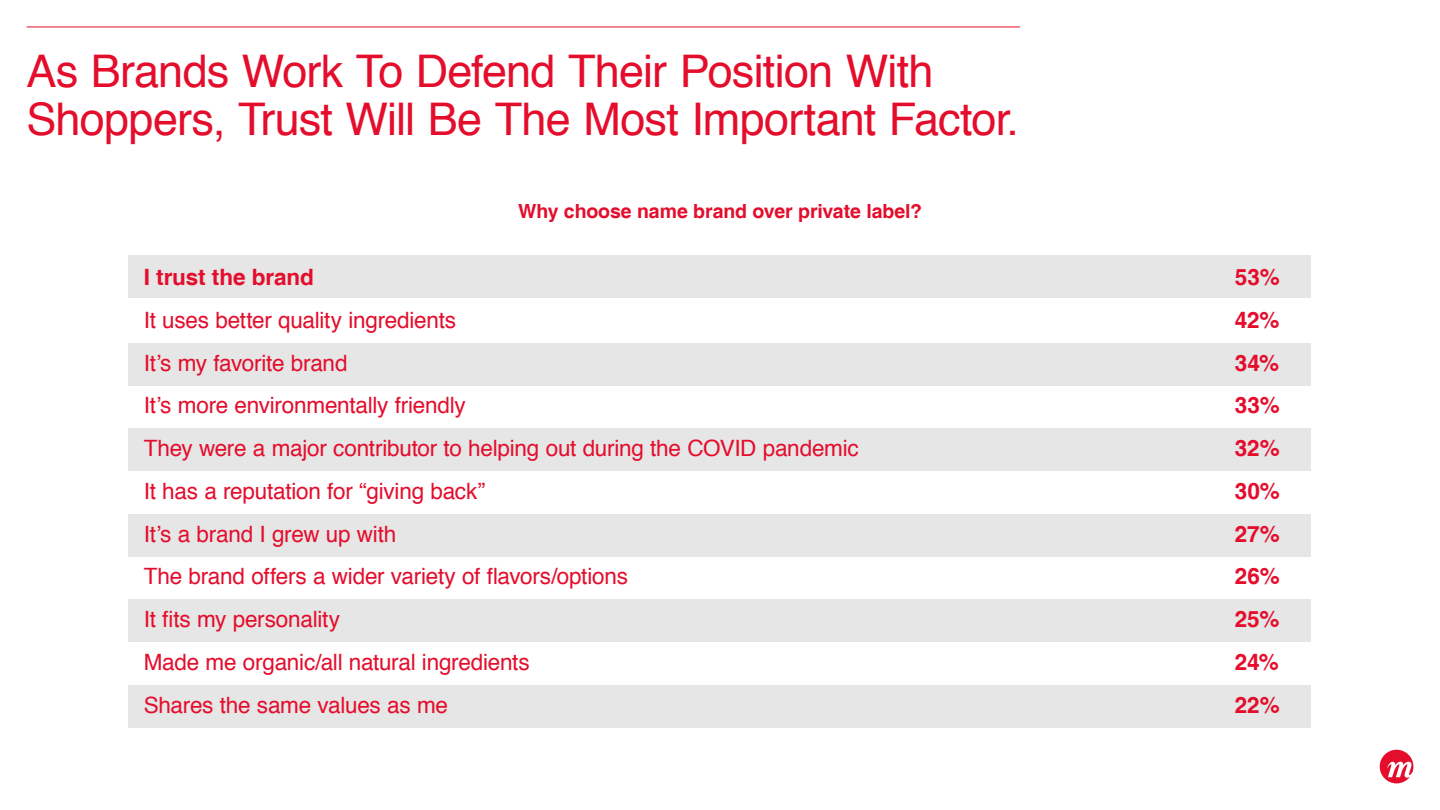
<style>
.page{position:relative;width:1440px;height:810px;background:#fff}
.page>*{position:absolute;margin:0;border:0;box-sizing:border-box;transform-origin:0 0}
.t1{font:45px/48px "Helvetica";letter-spacing:-.02em;color:#e40d2c}
.t2{font:22.5px/42.8px "Helvetica";letter-spacing:-.01em;color:#e40d2c}
.t3{font:700 22.5px/42.8px "Helvetica";letter-spacing:-.005em;color:#e40d2c;text-align:justify}
.t4{font:700 19.5px "Helvetica";letter-spacing:-.005em;color:#e40d2c}
</style>
<div class="page">
<svg style="left:1380px;top:750px;width:33px;height:33px"></svg>
<hr style="left:27px;top:27px;width:993px;height:1px;background:#e40d2c">
<div style="left:129px;top:255px;width:1182px;height:43px;background:#e6e6e6"></div>
<div style="left:129px;top:343px;width:1182px;height:43px;background:#e6e6e6"></div>
<div style="left:129px;top:428px;width:1182px;height:43px;background:#e6e6e6"></div>
<div style="left:129px;top:514px;width:1182px;height:42px;background:#e6e6e6"></div>
<div style="left:129px;top:599px;width:1182px;height:43px;background:#e6e6e6"></div>
<div style="left:129px;top:685px;width:1182px;height:43px;background:#e6e6e6"></div>
<h1 class="t1" style="left:27px;top:48px;width:994px">As Brands Work To Defend Their Position With<br>Shoppers, Trust Will Be The Most Important Factor.</h1>
<p class="t4" style="left:518px;top:200px;width:405px">Why choose name brand over private label?</p>
<p class="t3" style="left:144px;top:257px;width:172px">I trust the brand</p>
<p class="t2" style="left:144px;top:299px;width:717px">It uses better quality ingredients<br>It’s my favorite brand<br>It’s more environmentally friendly<br>They were a major contributor to helping out during the COVID pandemic It has a reputation for “giving back”<br>It’s a brand I grew up with<br>The brand offers a wider variety of flavors/options<br>It fits my personality<br>Made me organic/all natural ingredients<br>Shares the same values as me</p>
<p class="t3" style="left:1235px;top:257px;width:47px">53% 42% 34% 33% 32% 30% 27% 26% 25% 24% 22%</p>
</div>
